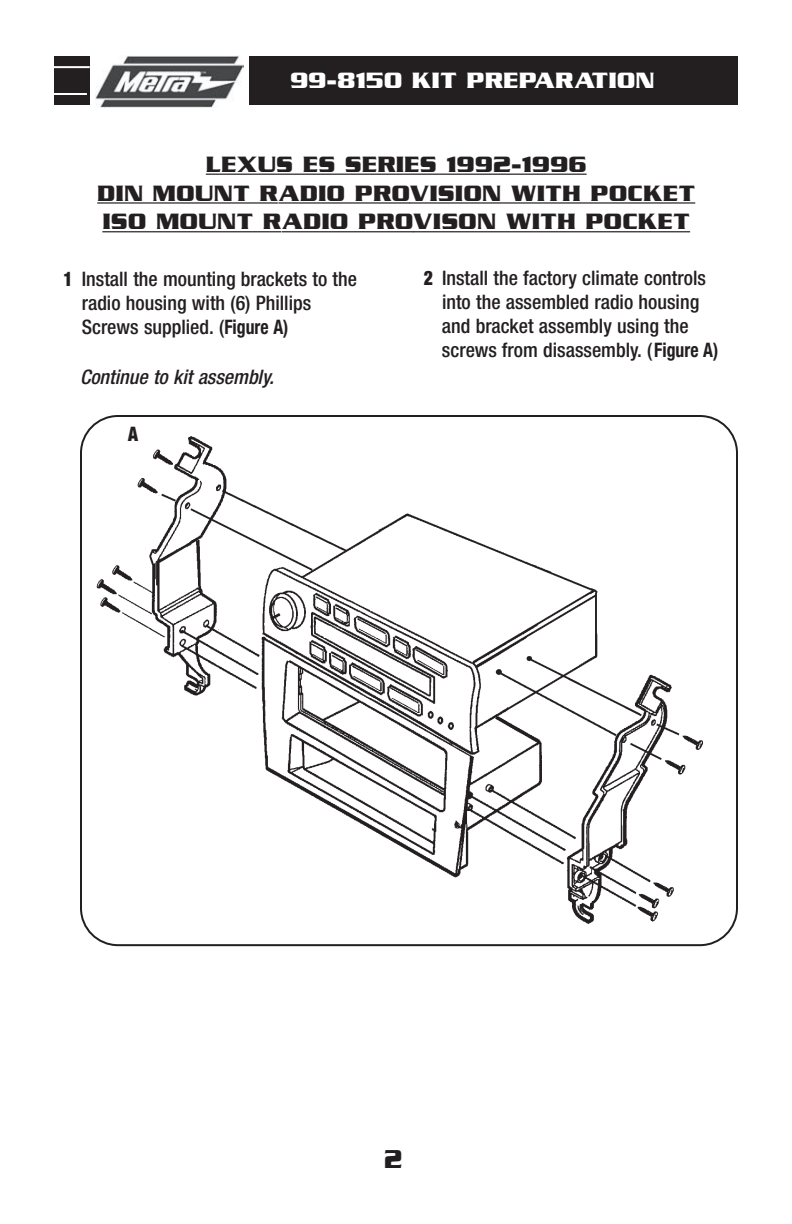
<style>
.page{position:relative;width:792px;height:1224px;background:#fff}
.page>*{position:absolute;margin:0;border:0;box-sizing:border-box;transform-origin:0 0}
.t1{font:700 28px "Serpentine ICG";color:#231f20;scale:.87 1}
.t2{font:700 24px/28.8px "Serpentine ICG";color:#231f20;text-align:center}
.t3{font:700 24px "Serpentine ICG";color:#fff}
.t4{font:500 condensed 20px/24px "Helvetica Neue";color:#231f20}
.t5{font:italic 500 condensed 20px "Helvetica Neue";color:#231f20}
.t6{font:900 condensed 20px "Helvetica Neue";color:#231f20;scale:.89 1}
.s1{font-weight:700}
</style>
<div class="page">
<div style="left:54px;top:57px;width:684px;height:48px;background:#231f20"></div>
<div style="left:91px;top:34px;width:158px;height:89px;background:#fff"></div>
<img style="left:95px;top:55px;width:148px;height:53px">
<hr style="left:0;top:93px;width:87px;height:2px;background:#fff">
<hr style="left:0;top:66px;width:90px;height:2px;background:#fff">
<svg style="left:80px;top:415px;width:658px;height:531px"></svg>
<hr style="left:206px;top:174px;width:381px;height:1px;background:#231f20">
<hr style="left:97px;top:202px;width:181px;height:2px;background:#231f20">
<hr style="left:278px;top:202px;width:132px;height:2px;background:#231f20">
<hr style="left:410px;top:202px;width:285px;height:2px;background:#231f20">
<hr style="left:102px;top:231px;width:179px;height:1px;background:#231f20">
<hr style="left:282px;top:231px;width:131px;height:1px;background:#231f20">
<hr style="left:413px;top:231px;width:277px;height:1px;background:#231f20">
<p class="t3" style="left:290px;top:66px;width:366px">99-8150 KIT PREPARATION</p>
<p class="t2" style="left:97px;top:149px;width:600px">LEXUS ES SERIES 1992-1996<br>DIN MOUNT RADIO PROVISION WITH POCKET<br>ISO MOUNT RADIO PROVISON WITH POCKET</p>
<p class="t6" style="left:64px;top:266px;width:12px">1</p>
<p class="t4" style="left:442px;top:266px;width:278px">Install the factory climate controls into the assembled radio housing and bracket assembly using the screws from disassembly. (<span class="s1">Figure A)</span></p>
<p class="t6" style="left:424px;top:266px;width:12px">2</p>
<p class="t4" style="left:82px;top:266px;width:277px">Install the mounting brackets to the radio housing with (6) Phillips<br>Screws supplied. (<span class="s1">Figure A)</span></p>
<p class="t5" style="left:80px;top:365px;width:195px">Continue to kit assembly.</p>
<p class="t6" style="left:128px;top:422px;width:13px">A</p>
<h1 class="t1" style="left:384px;top:1143px;width:22px">2</h1>
</div>
